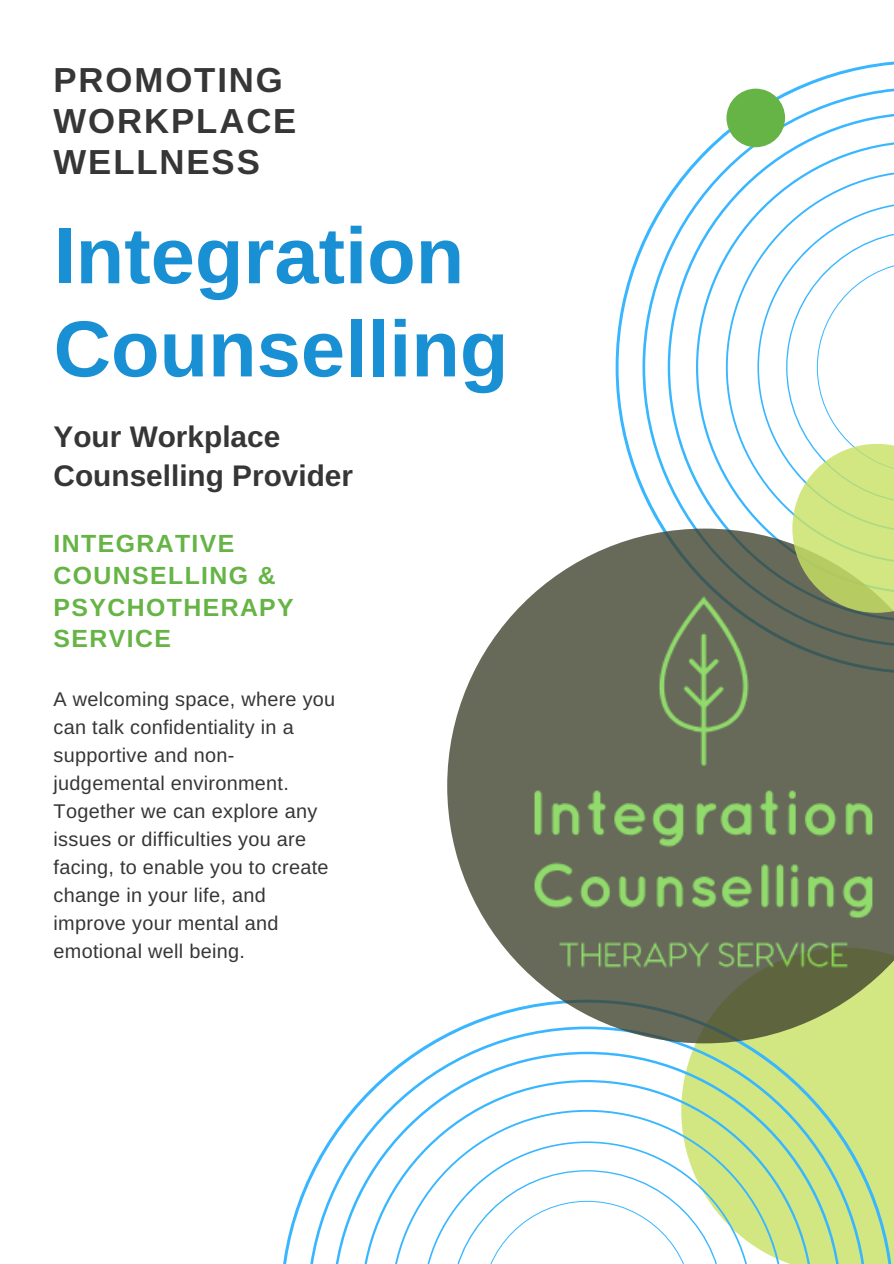
<style>
.page{position:relative;width:894px;height:1264px;background:#fff}
.page>*{position:absolute;margin:0;border:0;box-sizing:border-box;transform-origin:0 0}
.t1{font:700 79.35px/93.2px "Arimo";color:#1a90d4}
.t2{font:700 34.8px/41px "Arimo";letter-spacing:.055em;color:#363636}
.t3{font:700 29.85px/39.2px "Arimo";color:#363636}
.t4{font:700 24.75px/31.7px "Arimo";letter-spacing:.055em;color:#66b445}
.t5{font:19.8px/27.9px "Arimo";letter-spacing:.015em;color:#363636}
</style>
<div class="page">
<svg style="left:615px;top:61px;width:278px;height:431px"></svg>
<svg style="left:642px;top:87px;width:251px;height:441px"></svg>
<svg style="left:283px;top:1043px;width:610px;height:220px"></svg>
<svg style="left:307px;top:1033px;width:560px;height:230px"></svg>
<img style="left:447px;top:528px;width:446px;height:515px">
<svg style="left:757px;top:202px;width:136px;height:411px"></svg>
<div style="left:726px;top:89px;width:58px;height:58px;background:#66b445;border-radius:50%"></div>
<h2 class="t2" style="left:54px;top:60px;width:244px">PROMOTING<br>WORKPLACE<br>WELLNESS</h2>
<h1 class="t1" style="left:54px;top:209px;width:456px">Integration<br>Counselling</h1>
<h3 class="t3" style="left:54px;top:417px;width:301px">Your Workplace<br>Counselling Provider</h3>
<p class="t4" style="left:54px;top:528px;width:242px">INTEGRATIVE<br>COUNSELLING &amp;<br>PSYCHOTHERAPY<br>SERVICE</p>
<p class="t5" style="left:54px;top:685px;width:283px">A welcoming space, where you can talk confidentiality in a supportive and non&shy;judgemental environment.<br>Together we can explore any issues or difficulties you are facing, to enable you to create change in your life, and improve your mental and emotional well being.</p>
</div>
